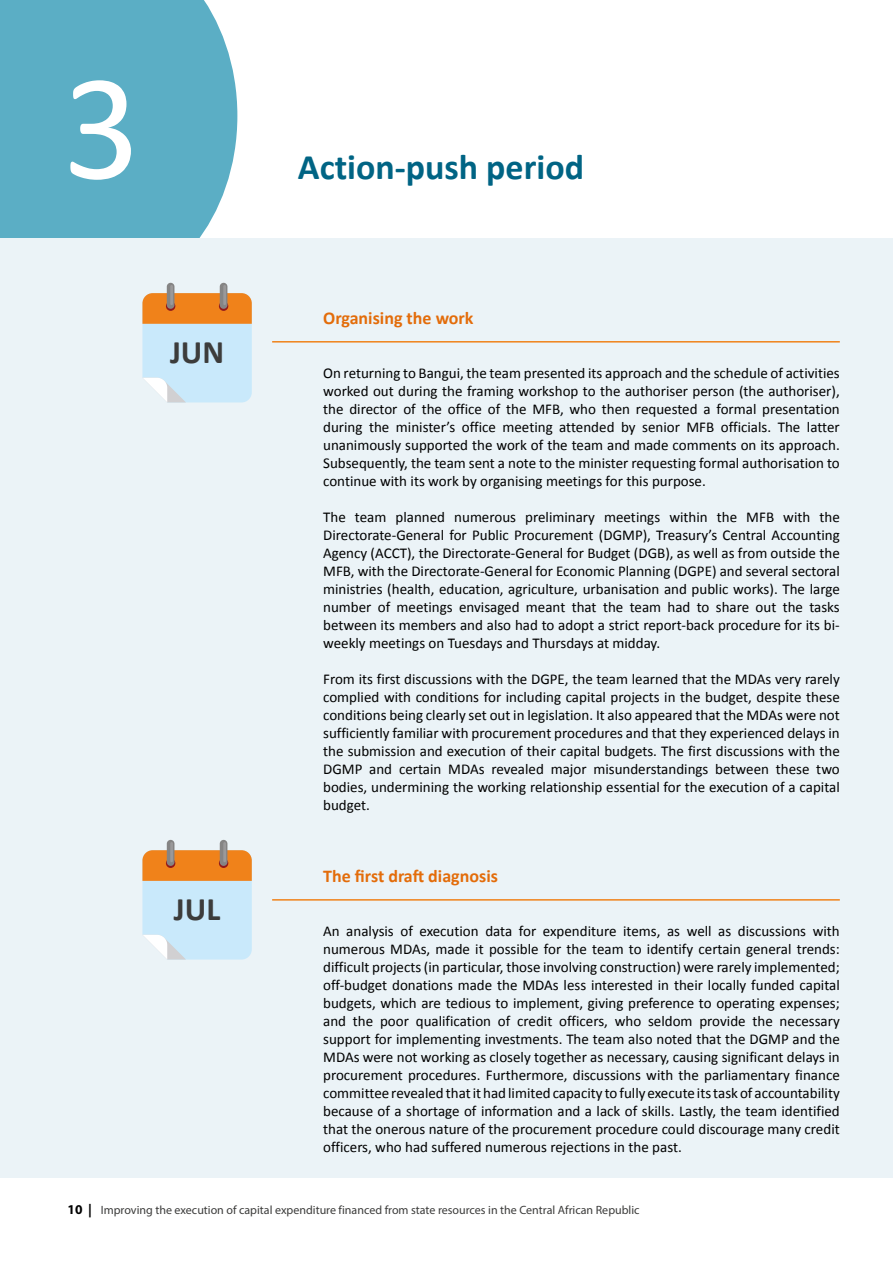
<style>
.page{position:relative;width:893px;height:1263px;background:#fff}
.page>*{position:absolute;margin:0;border:0;box-sizing:border-box;transform-origin:0 0}
.t1{font:152.85px "Calibri";color:#fff}
.t2{font:700 36px "Calibri";color:#006484}
.t3{font:700 33px "Calibri";color:#3c3c3b}
.t4{font:700 18px "Calibri";color:#e36c0a}
.t5{font:15px/18px "Calibri";color:#000;text-align:justify}
.t6{font:12px "Myriad Pro";color:#3c3c3b}
.s1{font-weight:700;font-size:13.5px;color:#000}
</style>
<div class="page">
<div style="left:0;top:238px;width:893px;height:940px;background:#ebf3f7"></div>
<hr style="left:272px;top:341px;width:568px;height:2px;background:#f0821a">
<hr style="left:272px;top:899px;width:568px;height:2px;background:#f0821a">
<div style="left:167px;top:283px;width:7px;height:26px;background:#858484;border-radius:4px"></div>
<div style="left:220px;top:283px;width:7px;height:26px;background:#858484;border-radius:4px"></div>
<hr style="left:170px;top:285px;width:3px;height:20px;background:#9a999a">
<hr style="left:223px;top:285px;width:3px;height:20px;background:#9a999a">
<svg style="left:142px;top:293px;width:110px;height:109px;background:#d4ccbe"></svg>
<div style="left:167px;top:840px;width:7px;height:26px;background:#858484;border-radius:4px"></div>
<div style="left:220px;top:840px;width:7px;height:26px;background:#858484;border-radius:4px"></div>
<hr style="left:170px;top:842px;width:3px;height:20px;background:#9a999a">
<hr style="left:223px;top:842px;width:3px;height:20px;background:#9a999a">
<svg style="left:142px;top:850px;width:110px;height:109px;background:#d4ccbe"></svg>
<div style="left:0;top:0;width:237px;height:237px;background:#5baec5"></div>
<h1 class="t1" style="left:63px;top:31px;width:79px">3</h1>
<h3 class="t3" style="left:170px;top:331px;width:56px">JUN</h3>
<h3 class="t3" style="left:174px;top:888px;width:48px">JUL</h3>
<h2 class="t2" style="left:298px;top:144px;width:288px">Action-push period</h2>
<p class="t4" style="left:323px;top:307px;width:152px">Organising the work</p>
<p class="t5" style="left:323px;top:364px;width:518px">On returning to Bangui, the team presented its approach and the schedule of activities worked out during the framing workshop to the authoriser person (the authoriser), the director of the office of the MFB, who then requested a formal presentation during the minister’s office meeting attended by senior MFB officials. The latter unanimously supported the work of the team and made comments on its approach.<br>Subsequently, the team sent a note to the minister requesting formal authorisation to continue with its work by organising meetings for this purpose.</p>
<p class="t5" style="left:323px;top:508px;width:518px">The team planned numerous preliminary meetings within the MFB with the Directorate-General for Public Procurement (DGMP), Treasury’s Central Accounting Agency (ACCT), the Directorate-General for Budget (DGB), as well as from outside the MFB, with the Directorate-General for Economic Planning (DGPE) and several sectoral ministries (health, education, agriculture, urbanisation and public works). The large number of meetings envisaged meant that the team had to share out the tasks between its members and also had to adopt a strict report-back procedure for its bi&shy;weekly meetings on Tuesdays and Thursdays at midday.</p>
<p class="t5" style="left:323px;top:670px;width:518px">From its first discussions with the DGPE, the team learned that the MDAs very rarely complied with conditions for including capital projects in the budget, despite these conditions being clearly set out in legislation. It also appeared that the MDAs were not sufficiently familiar with procurement procedures and that they experienced delays in the submission and execution of their capital budgets. The first discussions with the DGMP and certain MDAs revealed major misunderstandings between these two bodies, undermining the working relationship essential for the execution of a capital budget.</p>
<p class="t4" style="left:323px;top:865px;width:176px">The first draft diagnosis</p>
<p class="t5" style="left:323px;top:922px;width:518px">An analysis of execution data for expenditure items, as well as discussions with numerous MDAs, made it possible for the team to identify certain general trends: difficult projects (in particular, those involving construction) were rarely implemented; off-budget donations made the MDAs less interested in their locally funded capital budgets, which are tedious to implement, giving preference to operating expenses; and the poor qualification of credit officers, who seldom provide the necessary support for implementing investments. The team also noted that the DGMP and the MDAs were not working as closely together as necessary, causing significant delays in procurement procedures. Furthermore, discussions with the parliamentary finance committee revealed that it had limited capacity to fully execute its task of accountability because of a shortage of information and a lack of skills. Lastly, the team identified that the onerous nature of the procurement procedure could discourage many credit officers, who had suffered numerous rejections in the past.</p>
<p class="t6" style="left:68px;top:1202px;width:573px"><span class="s1">10 |</span> Improving the execution of capital expenditure financed from state resources in the Central African Republic</p>
</div>
